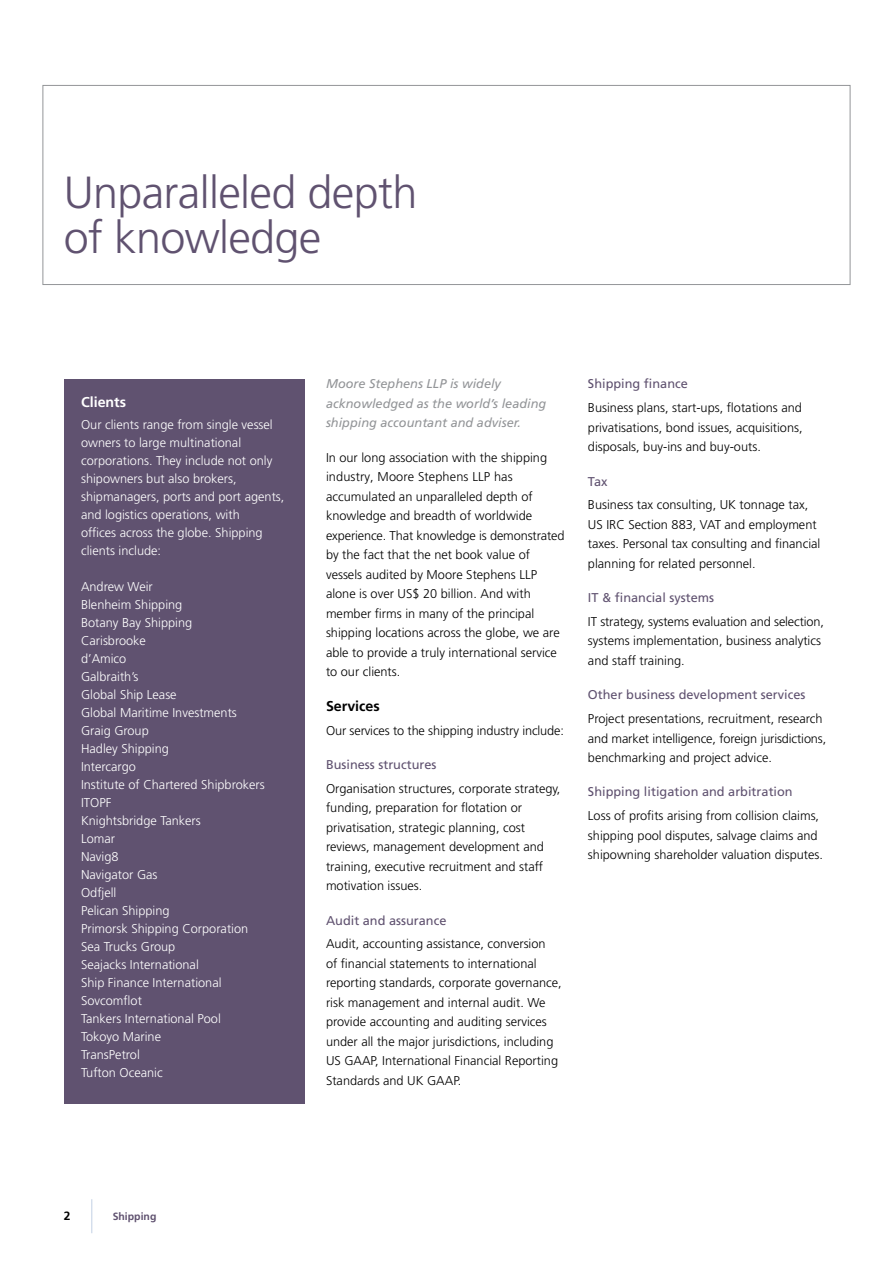
<style>
.page{position:relative;width:893px;height:1263px;background:#fff}
.page>*{position:absolute;margin:0;border:0;box-sizing:border-box;transform-origin:0 0}
.t1{font:300 45px/45px "Frutiger LT Std";letter-spacing:-.015em;color:#605270}
.t2{font:700 14.25px "Frutiger LT Std";color:#000}
.t3{font:700 14.25px "Frutiger";color:#fff}
.t4{font:300 12.75px/19.5px "Frutiger LT Std";color:#000}
.t5{font:300 12.75px/18px "Frutiger LT Std";color:#fff}
.t6{font:12.75px "Frutiger LT Std";color:#605270}
.t7{font:italic 12.75px/19.5px "Frutiger LT Std";color:#939598}
.t8{font:700 12px "Frutiger";color:#000}
.t9{font:700 10.5px "Frutiger";color:#605270}
</style>
<div class="page">
<div style="left:43px;top:85px;width:807px;height:200px;border:1px solid #939598"></div>
<div style="left:64px;top:379px;width:241px;height:724px;background:#605270"></div>
<hr style="left:91px;top:1199px;width:1px;height:34px;background:#c3d0e4">
<h1 class="t1" style="left:64px;top:170px;width:355px">Unparalleled depth of knowledge</h1>
<p class="t3" style="left:81px;top:393px;width:47px">Clients</p>
<p class="t5" style="left:81px;top:416px;width:205px">Our clients range from single vessel owners to large multinational corporations. They include not only shipowners but also brokers, shipmanagers, ports and port agents, and logistics operations, with<br>offices across the globe. Shipping clients include:</p>
<p class="t5" style="left:81px;top:578px;width:185px">Andrew Weir<br>Blenheim Shipping<br>Botany Bay Shipping<br>Carisbrooke<br>d’Amico<br>Galbraith’s<br>Global Ship Lease<br>Global Maritime Investments<br>Graig Group<br>Hadley Shipping<br>Intercargo<br>Institute of Chartered Shipbrokers<br>ITOPF<br>Knightsbridge Tankers<br>Lomar<br>Navig8<br>Navigator Gas<br>Odfjell<br>Pelican Shipping<br>Primorsk Shipping Corporation<br>Sea Trucks Group<br>Seajacks International<br>Ship Finance International<br>Sovcomflot<br>Tankers International Pool<br>Tokoyo Marine<br>TransPetrol<br>Tufton Oceanic</p>
<p class="t7" style="left:326px;top:374px;width:222px">Moore Stephens LLP is widely acknowledged as the world’s leading shipping accountant and adviser.</p>
<p class="t4" style="left:326px;top:448px;width:240px">In our long association with the shipping industry, Moore Stephens LLP has accumulated an unparalleled depth of knowledge and breadth of worldwide experience. That knowledge is demonstrated by the fact that the net book value of vessels audited by Moore Stephens LLP alone is over US$ 20 billion. And with member firms in many of the principal shipping locations across the globe, we are able to provide a truly international service to our clients.</p>
<p class="t2" style="left:326px;top:697px;width:55px">Services</p>
<p class="t4" style="left:326px;top:720px;width:239px">Our services to the shipping industry include:</p>
<p class="t6" style="left:326px;top:757px;width:112px">Business structures</p>
<p class="t4" style="left:326px;top:779px;width:236px">Organisation structures, corporate strategy, funding, preparation for flotation or privatisation, strategic planning, cost reviews, management development and training, executive recruitment and staff motivation issues.</p>
<p class="t6" style="left:326px;top:913px;width:122px">Audit and assurance</p>
<p class="t4" style="left:326px;top:934px;width:237px">Audit, accounting assistance, conversion<br>of financial statements to international reporting standards, corporate governance, risk management and internal audit. We provide accounting and auditing services under all the major jurisdictions, including US GAAP, International Financial Reporting Standards and UK GAAP.</p>
<p class="t6" style="left:588px;top:376px;width:101px">Shipping finance</p>
<p class="t4" style="left:588px;top:398px;width:216px;text-align:justify">Business plans, start-ups, flotations and privatisations, bond issues, acquisitions, disposals, buy-ins and buy-outs.</p>
<p class="t6" style="left:588px;top:474px;width:21px">Tax</p>
<p class="t4" style="left:588px;top:495px;width:234px">Business tax consulting, UK tonnage tax, US IRC Section 883, VAT and employment taxes. Personal tax consulting and financial planning for related personnel.</p>
<p class="t6" style="left:588px;top:590px;width:128px">IT &amp; financial systems</p>
<p class="t4" style="left:588px;top:612px;width:238px">IT strategy, systems evaluation and selection, systems implementation, business analytics and staff training.</p>
<p class="t6" style="left:588px;top:687px;width:219px">Other business development services</p>
<p class="t4" style="left:588px;top:709px;width:240px">Project presentations, recruitment, research and market intelligence, foreign jurisdictions, benchmarking and project advice.</p>
<p class="t6" style="left:588px;top:784px;width:206px">Shipping litigation and arbitration</p>
<p class="t4" style="left:588px;top:806px;width:237px">Loss of profits arising from collision claims, shipping pool disputes, salvage claims and shipowning shareholder valuation disputes.</p>
<p class="t8" style="left:64px;top:1209px;width:8px">2</p>
<p class="t9" style="left:113px;top:1210px;width:45px">Shipping</p>
</div>
